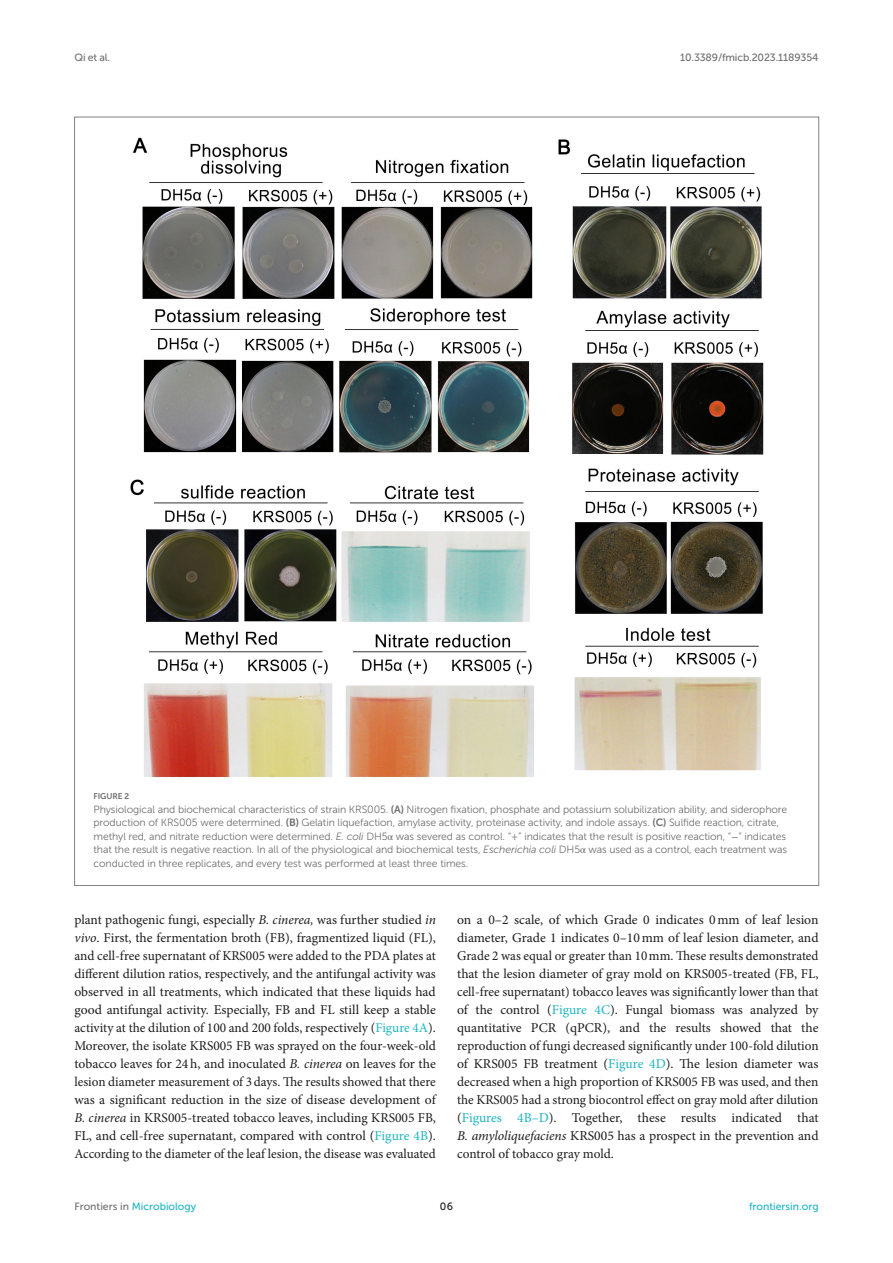
<style>
.page{position:relative;width:893px;height:1263px;background:#fff}
.page>*{position:absolute;margin:0;border:0;box-sizing:border-box;transform-origin:0 0}
.TEXT_FLUSH{font:13.5px/18px "Minion Pro";color:#1b1c1b;text-align:justify}
.FIG_LEG{font:10.5px/13.5px "Museo Sans 300";letter-spacing:-.01em;color:#706f70}
.t1{font:10.5px "Museo Sans 500";color:#1db5c3}
.t2{font:10.5px "Museo Sans 500";letter-spacing:-.015em;color:#706f70}
.t3{font:10.5px "Museo Sans 500";color:#1b1c1b}
.FIG_HD{font:8.25px "Museo Sans 700";letter-spacing:-.01em;color:#706f70}
.s1{font-family:"Museo Sans 700"}
.s2{font-style:italic}
.s3{font-family:"STIX General"}
.s4{color:#1db5c3}
.s5{color:#706f70}
</style>
<div class="page">
<img style="left:130px;top:137px;width:634px;height:641px">
<p class="t2" style="left:74px;top:51px;width:37px">Qi et al.</p>
<p class="t2" style="left:680px;top:51px;width:140px">10.3389/fmicb.2023.1189354</p>
<p class="FIG_HD" style="left:94px;top:792px;width:37px">FIGURE 2</p>
<p class="FIG_LEG" style="left:94px;top:802px;width:695px">Physiological and biochemical characteristics of strain KRS005. <span class="s1">(A)</span> Nitrogen fixation, phosphate and potassium solubilization ability, and siderophore production of KRS005 were determined. <span class="s1">(B)</span> Gelatin liquefaction, amylase activity, proteinase activity, and indole assays. <span class="s1">(C)</span> Sulfide reaction, citrate, methyl red, and nitrate reduction were determined. <span class="s2">E. coli</span> DH5<span class="s3">α</span> was severed as control. “+” indicates that the result is positive reaction, “<span class="s3">−</span>” indicates that the result is negative reaction. In all of the physiological and biochemical tests, <span class="s2">Escherichia coli</span> DH5<span class="s3">α</span> was used as a control, each treatment was conducted in three replicates, and every test was performed at least three times.</p>
<p class="TEXT_FLUSH" style="left:74px;top:911px;width:363px">plant pathogenic fungi, especially <span class="s2">B. cinerea,</span> was further studied <span class="s2">in vivo</span>. First, the fermentation broth (FB), fragmentized liquid (FL), and cell-free supernatant of KRS005 were added to the PDA plates at different dilution ratios, respectively, and the antifungal activity was observed in all treatments, which indicated that these liquids had good antifungal activity. Especially, FB and FL still keep a stable activity at the dilution of 100 and 200 folds, respectively (<span class="s4">Figure 4A</span>).<br>Moreover, the isolate KRS005 FB was sprayed on the four-week-old tobacco leaves for 24h, and inoculated <span class="s2">B. cinerea</span> on leaves for the lesion diameter measurement of 3days. The results showed that there was a significant reduction in the size of disease development of <span class="s2">B. cinerea</span> in KRS005-treated tobacco leaves, including KRS005 FB, FL, and cell-free supernatant, compared with control (<span class="s4">Figure 4B</span>).<br>According to the diameter of the leaf lesion, the disease was evaluated</p>
<p class="TEXT_FLUSH" style="left:457px;top:911px;width:363px">on a 0–2 scale, of which Grade 0 indicates 0mm of leaf lesion diameter, Grade 1 indicates 0–10mm of leaf lesion diameter, and Grade 2 was equal or greater than 10mm. These results demonstrated that the lesion diameter of gray mold on KRS005-treated (FB, FL, cell-free supernatant) tobacco leaves was significantly lower than that of the control (<span class="s4">Figure 4C</span>). Fungal biomass was analyzed by quantitative PCR (qPCR), and the results showed that the reproduction of fungi decreased significantly under 100-fold dilution of KRS005 FB treatment (<span class="s4">Figure 4D</span>). The lesion diameter was decreased when a high proportion of KRS005 FB was used, and then the KRS005 had a strong biocontrol effect on gray mold after dilution (<span class="s4">Figures 4B–D</span>). Together, these results indicated that <span class="s2">B. amyloliquefaciens</span> KRS005 has a prospect in the prevention and control of tobacco gray mold.</p>
<p class="t1" style="left:74px;top:1200px;width:123px"><span class="s5">Frontiers in</span> Microbiology</p>
<p class="t3" style="left:440px;top:1200px;width:15px">06</p>
<p class="t1" style="left:749px;top:1200px;width:71px">frontiersin.org</p>
</div>
